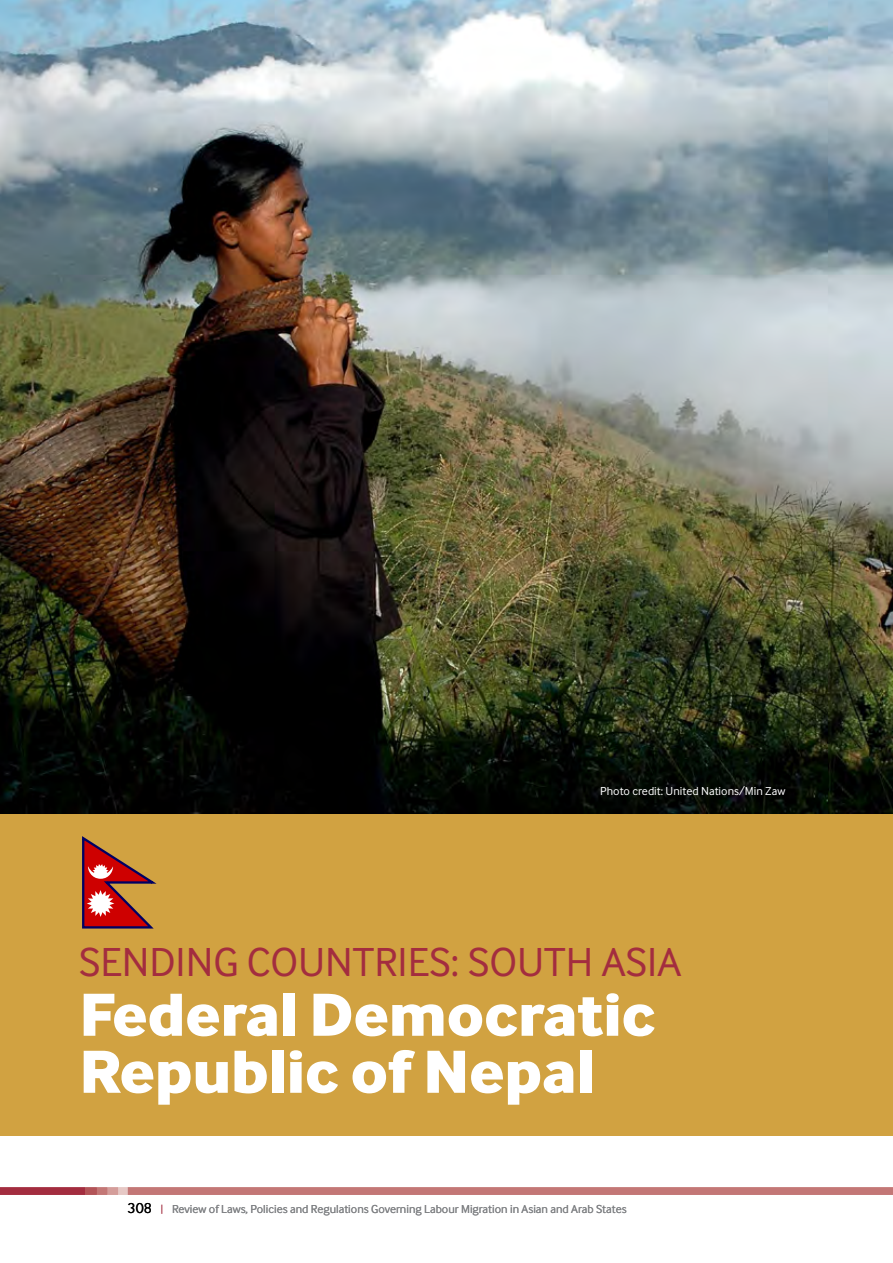
<style>
.page{position:relative;width:893px;height:1263px;background:#fff}
.page>*{position:absolute;margin:0;border:0;box-sizing:border-box;transform-origin:0 0}
.t1{font:63px/57px "Inter Face Corp X Bold";color:#fff;scale:1.04 1}
.t2{font:42px "Inter Face Corp";color:#a32d3f}
.t3{font:12px "Inter Face Corp";color:#808285}
.t4{font:12px "Inter Face Corp";color:#fff}
.s1{font-size:15px;color:#000}
.s2{font-weight:300;font-size:11.25px;color:#a32d3f}
</style>
<div class="page">
<div style="left:0;top:1187px;width:85px;height:8px;background:#a32d3f"></div>
<div style="left:128px;top:1187px;width:765px;height:8px;background:#c37776"></div>
<div style="left:118px;top:1187px;width:10px;height:8px;background:#e6c8c5"></div>
<div style="left:107px;top:1187px;width:11px;height:8px;background:#d49d9a"></div>
<div style="left:97px;top:1187px;width:10px;height:8px;background:#c37776"></div>
<div style="left:85px;top:1187px;width:12px;height:8px;background:#b35458"></div>
<div style="left:0;top:803px;width:893px;height:332px;background:#d1a241"></div>
<svg style="left:82px;top:836px;width:75px;height:93px"></svg>
<img style="left:0;top:0;width:893px;height:813px">
<p class="t4" style="left:600px;top:784px;width:186px">Photo credit: United Nations/Min Zaw</p>
<h2 class="t2" style="left:79px;top:938px;width:195px">SENDing Coun</h2>
<h2 class="t2" style="left:353px;top:938px;width:330px">tries: SOUTH ASIA</h2>
<h1 class="t1" style="left:80px;top:985px;width:555px">Federal Democratic<br>Republic of Nepal</h1>
<p class="t3" style="left:128px;top:1202px;width:501px"><span class="s1">308</span> <span class="s2">|</span> Review of Laws, Policies and Regulations Governing Labour Migration in Asian and Arab States</p>
</div>
